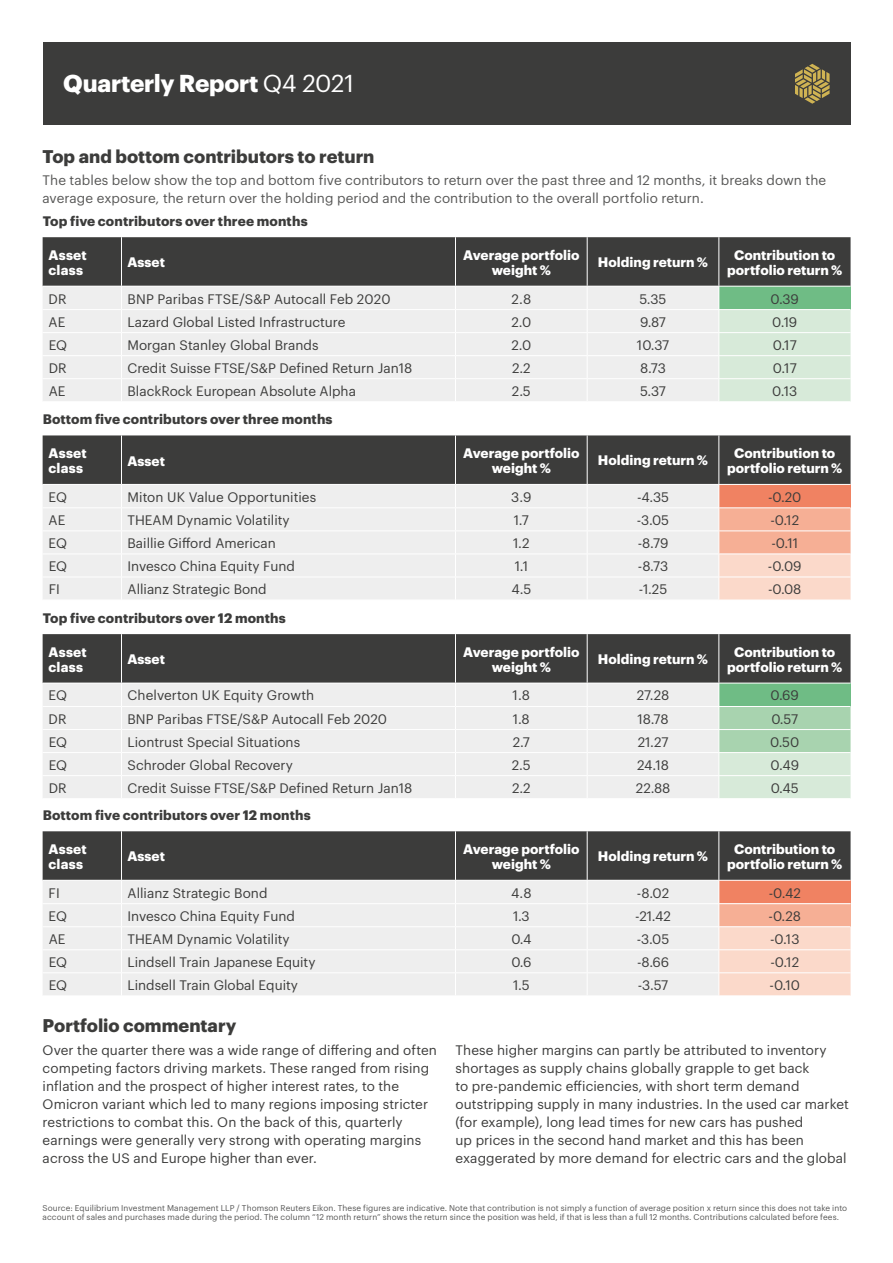
<style>
.page{position:relative;width:893px;height:1263px;background:#fff}
.page>*{position:absolute;margin:0;border:0;box-sizing:border-box;transform-origin:0 0}
.t1{font:700 24px "Graphik";letter-spacing:-.01em;color:#fff}
.t2{font:700 18px "Graphik";color:#3c3c3b}
.t3{font:13.5px/18px "Graphik";color:#3c3c3b}
.t4{font:700 13.5px/15px "Graphik";color:#fff;text-align:center}
.t5{font:13.5px/18px "Graphik";letter-spacing:.005em;color:#575756}
.t6{font:700 13.5px "Graphik";letter-spacing:.01em;color:#3c3c3b}
.t7{font:8.25px/9.9px "Graphik";letter-spacing:.01em;color:#575756}
.s1{font-weight:400}
</style>
<div class="page">
<svg style="left:43px;top:634px;width:807px;height:164px;background:#b3b7b4"></svg>
<svg style="left:43px;top:831px;width:807px;height:165px;background:#bbb5b3"></svg>
<div style="left:43px;top:43px;width:807px;height:82px;background:#3c3c3b"></div>
<svg style="left:795px;top:64px;width:35px;height:40px"></svg>
<svg style="left:43px;top:237px;width:807px;height:164px;background:#b5b8b5"></svg>
<svg style="left:43px;top:435px;width:807px;height:165px;background:#bbb4b2"></svg>
<h1 class="t1" style="left:63px;top:65px;width:292px">Quarterly Report <span class="s1">Q4 2021</span></h1>
<h2 class="t2" style="left:43px;top:143px;width:333px">Top and bottom contributors to return</h2>
<p class="t5" style="left:43px;top:170px;width:785px">The tables below show the top and bottom five contributors to return over the past three and 12 months, it breaks down the average exposure, the return over the holding period and the contribution to the overall portfolio return.</p>
<p class="t6" style="left:43px;top:211px;width:266px">Top five contributors over three months</p>
<p class="t4" style="left:49px;top:246px;width:39px;text-align:left">Asset class</p>
<p class="t4" style="left:128px;top:254px;width:39px">Asset</p>
<p class="t4" style="left:463px;top:246px;width:118px">Average portfolio weight %</p>
<p class="t4" style="left:598px;top:254px;width:112px">Holding return %</p>
<p class="t4" style="left:727px;top:246px;width:117px">Contribution to portfolio return %</p>
<p class="t3" style="left:49px;top:288px;width:20px">DR</p>
<p class="t3" style="left:128px;top:288px;width:264px">BNP Paribas FTSE/S&amp;P Autocall Feb 2020</p>
<p class="t3" style="left:511px;top:288px;width:21px">2.8</p>
<p class="t3" style="left:640px;top:288px;width:28px">5.35</p>
<p class="t3" style="left:770px;top:288px;width:30px">0.39</p>
<p class="t3" style="left:49px;top:312px;width:18px">AE</p>
<p class="t3" style="left:128px;top:312px;width:219px">Lazard Global Listed Infrastructure</p>
<p class="t3" style="left:512px;top:312px;width:21px">2.0</p>
<p class="t3" style="left:640px;top:312px;width:27px">9.87</p>
<p class="t3" style="left:772px;top:312px;width:27px">0.19</p>
<p class="t3" style="left:49px;top:335px;width:20px">EQ</p>
<p class="t3" style="left:128px;top:335px;width:192px">Morgan Stanley Global Brands</p>
<p class="t3" style="left:512px;top:335px;width:21px">2.0</p>
<p class="t3" style="left:637px;top:335px;width:34px">10.37</p>
<p class="t3" style="left:773px;top:335px;width:25px">0.17</p>
<p class="t3" style="left:49px;top:358px;width:20px">DR</p>
<p class="t3" style="left:128px;top:358px;width:286px">Credit Suisse FTSE/S&amp;P Defined Return Jan18</p>
<p class="t3" style="left:512px;top:358px;width:20px">2.2</p>
<p class="t3" style="left:640px;top:358px;width:27px">8.73</p>
<p class="t3" style="left:773px;top:358px;width:25px">0.17</p>
<p class="t3" style="left:49px;top:381px;width:18px">AE</p>
<p class="t3" style="left:128px;top:381px;width:230px">BlackRock European Absolute Alpha</p>
<p class="t3" style="left:512px;top:381px;width:20px">2.5</p>
<p class="t3" style="left:640px;top:381px;width:27px">5.37</p>
<p class="t3" style="left:772px;top:381px;width:26px">0.13</p>
<p class="t6" style="left:43px;top:409px;width:291px">Bottom five contributors over three months</p>
<p class="t4" style="left:49px;top:444px;width:39px;text-align:left">Asset class</p>
<p class="t4" style="left:128px;top:452px;width:39px">Asset</p>
<p class="t4" style="left:463px;top:444px;width:118px">Average portfolio weight %</p>
<p class="t4" style="left:598px;top:452px;width:112px">Holding return %</p>
<p class="t4" style="left:727px;top:444px;width:117px">Contribution to portfolio return %</p>
<p class="t3" style="left:49px;top:487px;width:20px">EQ</p>
<p class="t3" style="left:128px;top:487px;width:190px">Miton UK Value Opportunities</p>
<p class="t3" style="left:511px;top:487px;width:22px">3.9</p>
<p class="t3" style="left:637px;top:487px;width:34px">-4.35</p>
<p class="t3" style="left:768px;top:487px;width:35px">-0.20</p>
<p class="t3" style="left:49px;top:510px;width:18px">AE</p>
<p class="t3" style="left:128px;top:510px;width:164px">THEAM Dynamic Volatility</p>
<p class="t3" style="left:514px;top:510px;width:17px">1.7</p>
<p class="t3" style="left:637px;top:510px;width:34px">-3.05</p>
<p class="t3" style="left:770px;top:510px;width:30px">-0.12</p>
<p class="t3" style="left:49px;top:533px;width:20px">EQ</p>
<p class="t3" style="left:128px;top:533px;width:150px">Baillie Gifford American</p>
<p class="t3" style="left:513px;top:533px;width:18px">1.2</p>
<p class="t3" style="left:638px;top:533px;width:32px">-8.79</p>
<p class="t3" style="left:771px;top:533px;width:28px">-0.11</p>
<p class="t3" style="left:49px;top:556px;width:20px">EQ</p>
<p class="t3" style="left:128px;top:556px;width:169px">Invesco China Equity Fund</p>
<p class="t3" style="left:515px;top:556px;width:15px">1.1</p>
<p class="t3" style="left:638px;top:556px;width:32px">-8.73</p>
<p class="t3" style="left:768px;top:556px;width:35px">-0.09</p>
<p class="t3" style="left:49px;top:579px;width:13px">FI</p>
<p class="t3" style="left:128px;top:579px;width:141px">Allianz Strategic Bond</p>
<p class="t3" style="left:512px;top:579px;width:21px">4.5</p>
<p class="t3" style="left:639px;top:579px;width:30px">-1.25</p>
<p class="t3" style="left:768px;top:579px;width:35px">-0.08</p>
<p class="t6" style="left:43px;top:607px;width:245px">Top five contributors over 12 months</p>
<p class="t4" style="left:49px;top:643px;width:39px;text-align:left">Asset class</p>
<p class="t4" style="left:128px;top:650px;width:39px">Asset</p>
<p class="t4" style="left:463px;top:643px;width:118px">Average portfolio weight %</p>
<p class="t4" style="left:598px;top:650px;width:112px">Holding return %</p>
<p class="t4" style="left:727px;top:643px;width:117px">Contribution to portfolio return %</p>
<p class="t3" style="left:49px;top:685px;width:20px">EQ</p>
<p class="t3" style="left:128px;top:685px;width:188px">Chelverton UK Equity Growth</p>
<p class="t3" style="left:513px;top:685px;width:19px">1.8</p>
<p class="t3" style="left:637px;top:685px;width:34px">27.28</p>
<p class="t3" style="left:771px;top:685px;width:30px">0.69</p>
<p class="t3" style="left:49px;top:708px;width:20px">DR</p>
<p class="t3" style="left:128px;top:708px;width:261px">BNP Paribas FTSE/S&amp;P Autocall Feb 2020</p>
<p class="t3" style="left:513px;top:708px;width:18px">1.8</p>
<p class="t3" style="left:637px;top:708px;width:33px">18.78</p>
<p class="t3" style="left:771px;top:708px;width:28px">0.57</p>
<p class="t3" style="left:49px;top:731px;width:20px">EQ</p>
<p class="t3" style="left:128px;top:731px;width:174px">Liontrust Special Situations</p>
<p class="t3" style="left:513px;top:731px;width:19px">2.7</p>
<p class="t3" style="left:638px;top:731px;width:32px">21.27</p>
<p class="t3" style="left:770px;top:731px;width:31px">0.50</p>
<p class="t3" style="left:49px;top:754px;width:20px">EQ</p>
<p class="t3" style="left:128px;top:754px;width:167px">Schroder Global Recovery</p>
<p class="t3" style="left:512px;top:754px;width:20px">2.5</p>
<p class="t3" style="left:637px;top:754px;width:33px">24.18</p>
<p class="t3" style="left:770px;top:754px;width:30px">0.49</p>
<p class="t3" style="left:49px;top:778px;width:20px">DR</p>
<p class="t3" style="left:128px;top:778px;width:286px">Credit Suisse FTSE/S&amp;P Defined Return Jan18</p>
<p class="t3" style="left:512px;top:778px;width:20px">2.2</p>
<p class="t3" style="left:636px;top:778px;width:36px">22.88</p>
<p class="t3" style="left:771px;top:778px;width:30px">0.45</p>
<p class="t6" style="left:43px;top:805px;width:270px">Bottom five contributors over 12 months</p>
<p class="t4" style="left:49px;top:840px;width:39px;text-align:left">Asset class</p>
<p class="t4" style="left:128px;top:848px;width:39px">Asset</p>
<p class="t4" style="left:463px;top:840px;width:118px">Average portfolio weight %</p>
<p class="t4" style="left:598px;top:848px;width:112px">Holding return %</p>
<p class="t4" style="left:727px;top:840px;width:117px">Contribution to portfolio return %</p>
<p class="t3" style="left:49px;top:883px;width:13px">FI</p>
<p class="t3" style="left:128px;top:883px;width:142px">Allianz Strategic Bond</p>
<p class="t3" style="left:511px;top:883px;width:22px">4.8</p>
<p class="t3" style="left:637px;top:883px;width:34px">-8.02</p>
<p class="t3" style="left:769px;top:883px;width:34px">-0.42</p>
<p class="t3" style="left:49px;top:906px;width:20px">EQ</p>
<p class="t3" style="left:128px;top:906px;width:169px">Invesco China Equity Fund</p>
<p class="t3" style="left:513px;top:906px;width:18px">1.3</p>
<p class="t3" style="left:635px;top:906px;width:37px">-21.42</p>
<p class="t3" style="left:769px;top:906px;width:34px">-0.28</p>
<p class="t3" style="left:49px;top:929px;width:18px">AE</p>
<p class="t3" style="left:128px;top:929px;width:164px">THEAM Dynamic Volatility</p>
<p class="t3" style="left:511px;top:929px;width:22px">0.4</p>
<p class="t3" style="left:637px;top:929px;width:34px">-3.05</p>
<p class="t3" style="left:770px;top:929px;width:31px">-0.13</p>
<p class="t3" style="left:49px;top:952px;width:20px">EQ</p>
<p class="t3" style="left:128px;top:952px;width:190px">Lindsell Train Japanese Equity</p>
<p class="t3" style="left:511px;top:952px;width:22px">0.6</p>
<p class="t3" style="left:637px;top:952px;width:34px">-8.66</p>
<p class="t3" style="left:770px;top:952px;width:30px">-0.12</p>
<p class="t3" style="left:49px;top:975px;width:20px">EQ</p>
<p class="t3" style="left:128px;top:975px;width:172px">Lindsell Train Global Equity</p>
<p class="t3" style="left:513px;top:975px;width:18px">1.5</p>
<p class="t3" style="left:638px;top:975px;width:32px">-3.57</p>
<p class="t3" style="left:769px;top:975px;width:32px">-0.10</p>
<h2 class="t2" style="left:43px;top:1012px;width:195px">Portfolio commentary</h2>
<p class="t3" style="left:43px;top:1040px;width:396px">Over the quarter there was a wide range of differing and often competing factors driving markets. These ranged from rising inflation and the prospect of higher interest rates, to the Omicron variant which led to many regions imposing stricter restrictions to combat this. On the back of this, quarterly earnings were generally very strong with operating margins across the US and Europe higher than ever.</p>
<p class="t3" style="left:456px;top:1040px;width:395px">These higher margins can partly be attributed to inventory shortages as supply chains globally grapple to get back<br>to pre-pandemic efficiencies, with short term demand outstripping supply in many industries. In the used car market (for example), long lead times for new cars has pushed<br>up prices in the second hand market and this has been exaggerated by more demand for electric cars and the global</p>
<p class="t7" style="left:43px;top:1202px;width:806px">Source: Equilibrium Investment Management LLP / Thomson Reuters Eikon. These figures are indicative. Note that contribution is not simply a function of average position x return since this does not take into account of sales and purchases made during the period. The column “12 month return” shows the return since the position was held, if that is less than a full 12 months. Contributions calculated before fees.</p>
</div>
